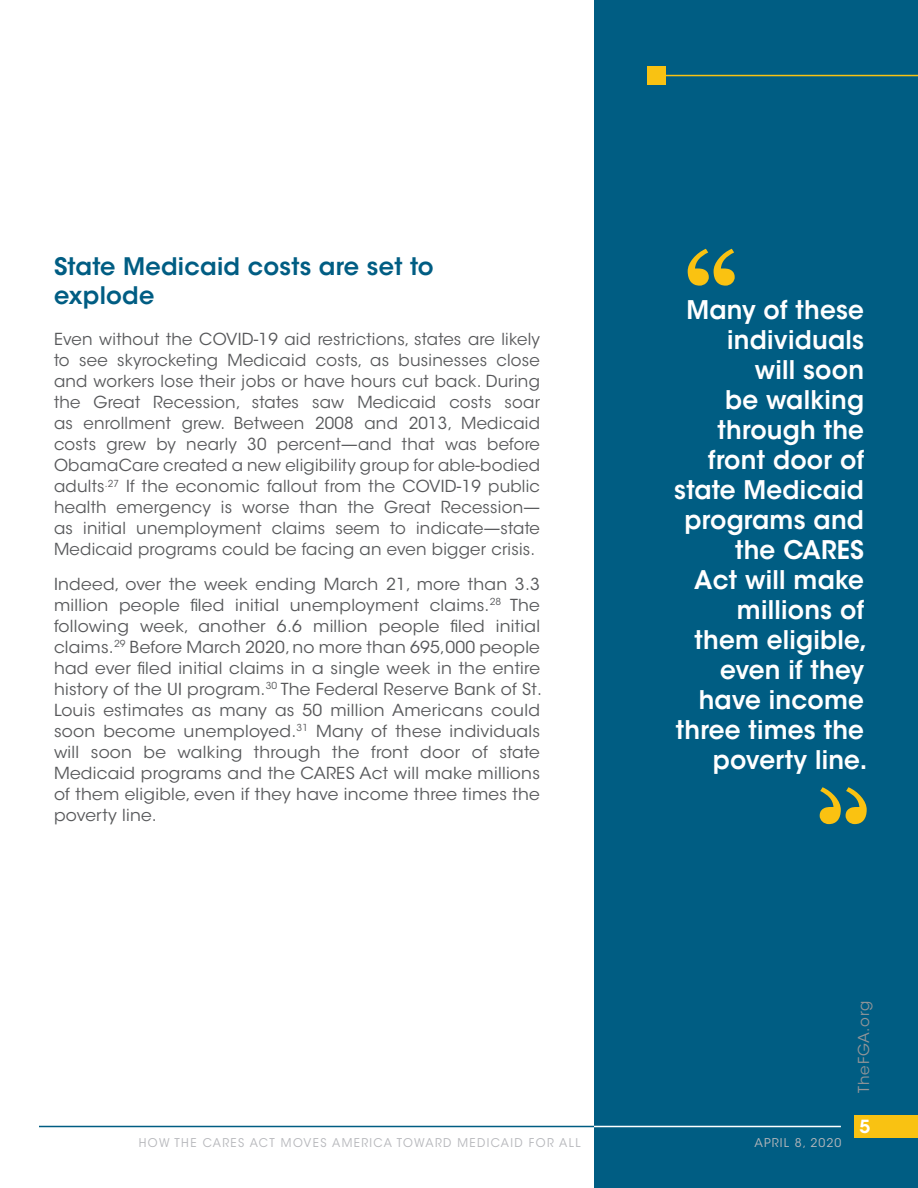
<style>
.page{position:relative;width:918px;height:1188px;background:#fff}
.page>*{position:absolute;margin:0;border:0;box-sizing:border-box;transform-origin:0 0}
.Body_Text{font:600 25.5px/30px "ITC Avant Garde Std";letter-spacing:.01em;color:#fff;text-align:right}
.Section_Head{font:600 24px/28.8px "ITC Avant Garde Std";letter-spacing:.01em;color:#005d83}
.t1{font:600 18px "ITC Avant Garde Std";color:#fff}
.Body_Text-2{font:16.5px/21px "ITC Avant Garde Std";letter-spacing:.015em;color:#57585a;text-align:justify}
.t2{font:15px "ITC Avant Garde Std";letter-spacing:.05em;color:#939598}
.t3{font:12px "ITC Avant Garde Std";letter-spacing:.12em;color:#b6b7bb;scale:.96 1}
.t4{font:12px "ITC Avant Garde Std";letter-spacing:.09em;color:#b6b7bb}
</style>
<div class="page">
<hr style="left:39px;top:1126px;width:802px;height:1px;background:#005d83">
<div style="left:594px;top:0;width:324px;height:1188px;background:#005d83"></div>
<hr style="left:594px;top:1126px;width:247px;height:1px;background:#fff">
<hr style="left:665px;top:75px;width:253px;height:1px;background:#f9c212">
<div style="left:647px;top:66px;width:19px;height:19px;background:#f9c212"></div>
<svg style="left:688px;top:249px;width:47px;height:37px"></svg>
<svg style="left:820px;top:787px;width:47px;height:37px"></svg>
<div style="left:854px;top:1115px;width:64px;height:23px;background:#f9c212"></div>
<p class="Section_Head" style="left:54px;top:252px;width:381px">State Medicaid costs are set to explode</p>
<p class="Body_Text-2" style="left:54px;top:329px;width:488px">Even without the COVID-19 aid restrictions, states are likely to see skyrocketing Medicaid costs, as businesses close and workers lose their jobs or have hours cut back. During the Great Recession, states saw Medicaid costs soar as enrollment grew. Between 2008 and 2013, Medicaid costs grew by nearly 30 percent—and that was before ObamaCare created a new eligibility group for able-bodied adults<sup>.27</sup> If the economic fallout from the COVID-19 public health emergency is worse than the Great Recession— as initial unemployment claims seem to indicate—state Medicaid programs could be facing an even bigger crisis.</p>
<p class="Body_Text-2" style="left:54px;top:574px;width:490px;text-align:left">Indeed, over the week ending March 21, more than 3.3 million people filed initial unemployment claims.<sup>28</sup> The following week, another 6.6 million people filed initial claims.<sup>29</sup> Before March 2020, no more than 695,000 people had ever filed initial claims in a single week in the entire history of the UI program.<sup>30</sup> The Federal Reserve Bank of St.<br>Louis estimates as many as 50 million Americans could soon become unemployed.<sup>31</sup> Many of these individuals will soon be walking through the front door of state Medicaid programs and the CARES Act will make millions of them eligible, even if they have income three times the poverty line.</p>
<p class="Body_Text" style="left:674px;top:295px;width:195px">Many of these individuals<br>will soon<br>be walking through the front door of state Medicaid programs and the CARES<br>Act will make millions of them eligible, even if they have income three times the poverty line.</p>
<p class="t2" style="left:855px;top:1093px;width:93px;rotate:-90deg">TheFGA.org</p>
<p class="t1" style="left:860px;top:1115px;width:12px">5</p>
<p class="t3" style="left:139px;top:1136px;width:462px">HOW THE CARES ACT MOVES AMERICA TOWARD MEDICAID FOR ALL</p>
<p class="t4" style="left:755px;top:1136px;width:88px">APRIL 8, 2020</p>
</div>
